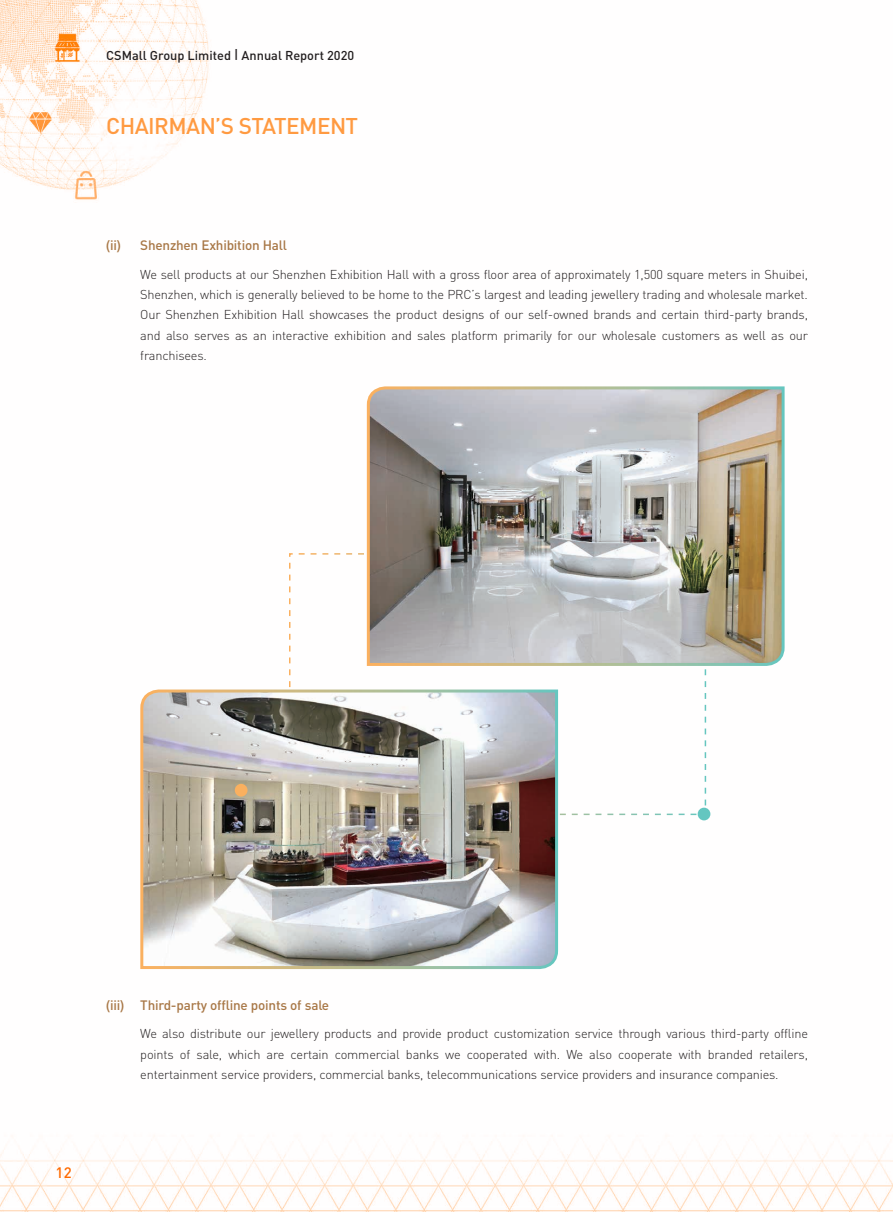
<style>
.page{position:relative;width:893px;height:1212px;background:#fff}
.page>*{position:absolute;margin:0;border:0;box-sizing:border-box;transform-origin:0 0}
.t1{font:500 22.5px "DIN Pro";letter-spacing:-.025em;color:#ff9a41}
.t2{font:500 15px "DIN Pro";color:#ff6a00}
.t3{font:500 13.5px "DIN Pro";letter-spacing:-.015em;color:#a87746}
.t4{font:700 condensed 13.5px "Frutiger LT Std";color:#a87746}
.t5{font:300 12.75px/20.2px "DIN Pro";letter-spacing:-.015em;color:#231f20;text-align:justify}
.t6{font:500 12.75px "DIN Pro";color:#231f20}
.s1{font-family:"DIN Pro";font-weight:500;font-stretch:normal}
.s2{font-family:"Frutiger LT Std";font-weight:700;font-stretch:condensed}
</style>
<div class="page">
<img style="left:0;top:0;width:893px;height:1212px">
<svg style="left:288px;top:552px;width:419px;height:264px"></svg>
<img style="left:365px;top:385px;width:421px;height:282px">
<img style="left:139px;top:688px;width:421px;height:282px">
<div style="left:235px;top:784px;width:13px;height:12px;background:#fab05f;border-radius:50%"></div>
<div style="left:698px;top:808px;width:12px;height:12px;background:#64c6c0;border-radius:50%"></div>
<p class="t6" style="left:106px;top:47px;width:250px">CSMall Group Limited | Annual Report 2020</p>
<h1 class="t1" style="left:106px;top:111px;width:253px">CHAIRMAN’S STATEMENT</h1>
<p class="t4" style="left:106px;top:237px;width:16px">(<span class="s1">ii</span>)</p>
<p class="t3" style="left:140px;top:236px;width:148px">Shenzhen Exhibition Hall</p>
<p class="t5" style="left:140px;top:263px;width:669px">We sell products at our Shenzhen Exhibition Hall with a gross floor area of approximately 1,500 square meters in Shuibei, Shenzhen, which is generally believed to be home to the PRC’s largest and leading jewellery trading and wholesale market.<br>Our Shenzhen Exhibition Hall showcases the product designs of our self-owned brands and certain third-party brands, and also serves as an interactive exhibition and sales platform primarily for our wholesale customers as well as our franchisees.</p>
<p class="t2" style="left:56px;top:1162px;width:18px">12</p>
<p class="t3" style="left:106px;top:995px;width:224px"><span class="s2">(</span>iii<span class="s2">)</span> Third-party offline points of sale</p>
<p class="t5" style="left:140px;top:1023px;width:669px">We also distribute our jewellery products and provide product customization service through various third-party offline points of sale, which are certain commercial banks we cooperated with. We also cooperate with branded retailers, entertainment service providers, commercial banks, telecommunications service providers and insurance companies.</p>
</div>
